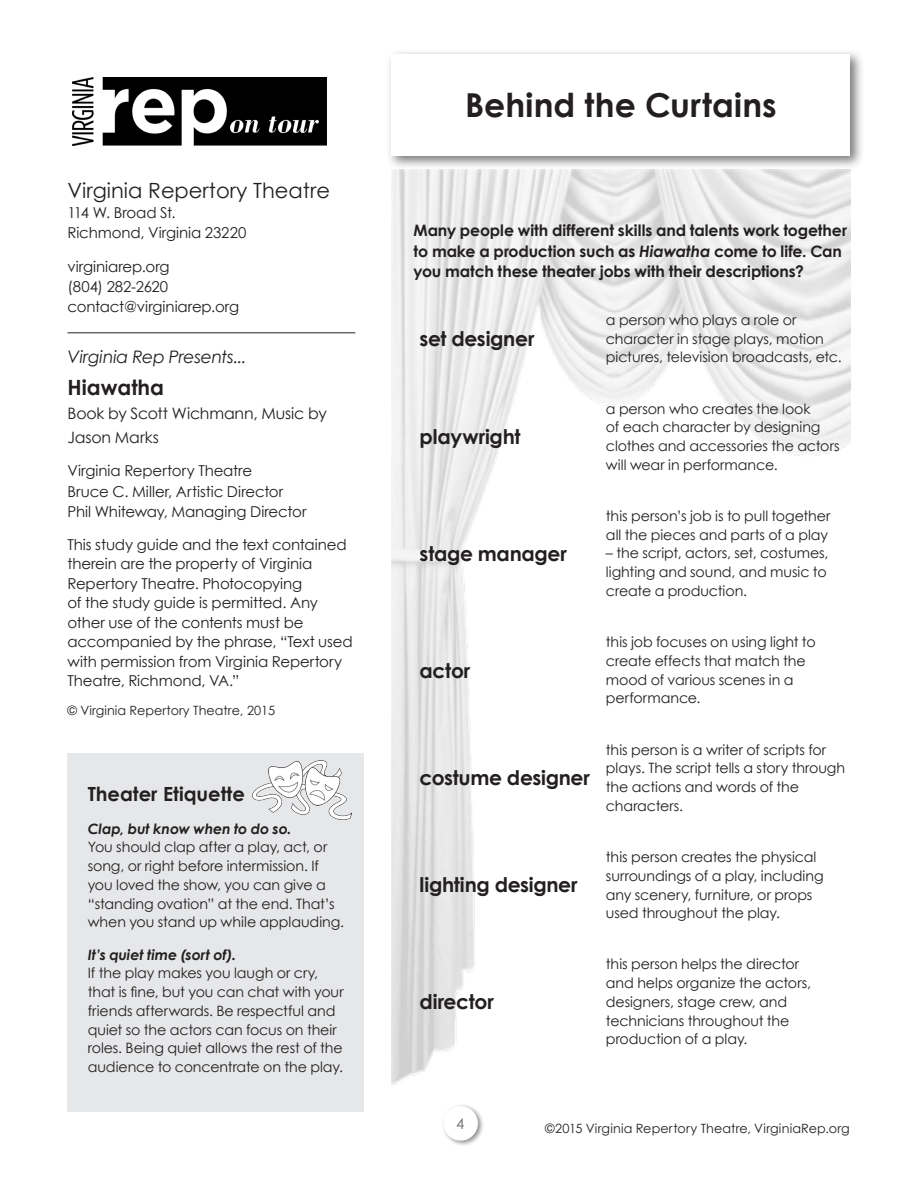
<style>
.page{position:relative;width:918px;height:1188px;background:#fff}
.page>*{position:absolute;margin:0;border:0;box-sizing:border-box;transform-origin:0 0}
.Headline{font:700 33px "Century Gothic";letter-spacing:.005em;color:#231f20}
.Text__Subhead{font:21px "Century Gothic";color:#231f20}
.Text__Subhead-2{font:700 21px "Century Gothic";color:#231f20}
.Text__Basic_13_5pt{font:700 20.25px "Century Gothic";letter-spacing:-.015em;color:#231f20}
.Text__Subhead-3{font:700 19.5px "Century Gothic";color:#231f20}
.Text__Basic_11_5pt{font:italic 17.25px "Century Gothic";letter-spacing:-.015em;color:#231f20}
.Text__Basic_10_5pt{font:700 15.75px/20.2px "Century Gothic";letter-spacing:-.01em;color:#231f20}
.Text__Basic_10_5pt-2{font:15.75px/24px "Century Gothic";letter-spacing:-.01em;color:#231f20}
.Text__Basic_10_5pt-3{font:15px/19.5px "Century Gothic";letter-spacing:-.01em;color:#231f20}
.t1{font:15px "Century Gothic";color:#6c6d70}
.Text__Basic_9_5pt{font:14.25px/18.8px "Century Gothic";letter-spacing:-.005em;color:#231f20}
.t2{font:12.75px "Century Gothic";color:#231f20}
.s1{font-weight:700;font-style:italic}
.s2{font-style:italic}
</style>
<div class="page">
<div style="left:441px;top:1104px;width:43px;height:43px;background:#231f20;opacity:.5"></div>
<div style="left:443px;top:1106px;width:35px;height:35px;background:#fff;border-radius:50%"></div>
<div style="left:68px;top:753px;width:296px;height:359px;background:#e6e7e9"></div>
<div style="left:386px;top:48px;width:479px;height:121px;background:#231f20;opacity:.6"></div>
<div style="left:392px;top:54px;width:458px;height:102px;background:#fff"></div>
<img style="left:392px;top:169px;width:458px;height:916px">
<img style="left:252px;top:760px;width:100px;height:59px">
<img style="left:73px;top:78px;width:253px;height:67px">
<hr style="left:68px;top:333px;width:287px;height:1px;background:#231f20">
<p class="Text__Subhead" style="left:68px;top:175px;width:264px">Virginia Repertory Theatre</p>
<p class="Text__Basic_10_5pt-3" style="left:68px;top:202px;width:180px;line-height:20.2px">114 W. Broad St.<br>Richmond, Virginia 23220</p>
<p class="Text__Basic_10_5pt-3" style="left:68px;top:256px;width:173px;line-height:20.2px">virginiarep.org<br>(804) 282-2620 contact@virginiarep.org</p>
<p class="Text__Basic_11_5pt" style="left:68px;top:344px;width:181px">Virginia Rep Presents...</p>
<p class="Text__Subhead-2" style="left:68px;top:371px;width:98px">Hiawatha</p>
<p class="Text__Basic_10_5pt-2" style="left:68px;top:401px;width:261px">Book by Scott Wichmann, Music by<br>Jason Marks</p>
<p class="Text__Basic_10_5pt-3" style="left:68px;top:461px;width:241px;line-height:20.2px">Virginia Repertory Theatre<br>Bruce C. Miller, Artistic Director<br>Phil Whiteway, Managing Director</p>
<p class="Text__Basic_10_5pt-3" style="left:68px;top:534px;width:287px">This study guide and the text contained therein are the property of Virginia Repertory Theatre. Photocopying<br>of the study guide is permitted. Any other use of the contents must be accompanied by the phrase, “Text used with permission from Virginia Repertory Theatre, Richmond, VA.”</p>
<p class="t2" style="left:68px;top:702px;width:209px">© Virginia Repertory Theatre, 2015</p>
<p class="Text__Subhead-3" style="left:88px;top:779px;width:159px">Theater Etiquette</p>
<p class="Text__Basic_9_5pt" style="left:88px;top:819px;width:258px"><span class="s1">Clap, but know when to do so.<br></span>You should clap after a play, act, or song, or right before intermission. If you loved the show, you can give a “standing ovation” at the end. That’s when you stand up while applauding.</p>
<p class="Text__Basic_9_5pt" style="left:88px;top:945px;width:257px"><span class="s1">It’s quiet time (sort of).<br></span>If the play makes you laugh or cry, that is fine, but you can chat with your friends afterwards. Be respectful and quiet so the actors can focus on their roles. Being quiet allows the rest of the audience to concentrate on the play.</p>
<p class="Headline" style="left:465px;top:80px;width:313px">Behind the Curtains</p>
<p class="Text__Basic_10_5pt" style="left:414px;top:220px;width:435px">Many people with different skills and talents work together to make a production such as <span class="s2">Hiawatha</span> come to life. Can you match these theater jobs with their descriptions?</p>
<p class="Text__Basic_13_5pt" style="left:420px;top:323px;width:116px">set designer</p>
<p class="Text__Basic_13_5pt" style="left:420px;top:421px;width:102px">playwright</p>
<p class="Text__Basic_13_5pt" style="left:420px;top:538px;width:149px">stage manager</p>
<p class="Text__Basic_13_5pt" style="left:420px;top:655px;width:52px">actor</p>
<p class="Text__Basic_13_5pt" style="left:420px;top:762px;width:172px">costume designer</p>
<p class="Text__Basic_9_5pt" style="left:606px;top:310px;width:237px">a person who plays a role or character in stage plays, motion pictures, television broadcasts, etc.</p>
<p class="Text__Basic_9_5pt" style="left:606px;top:399px;width:235px">a person who creates the look<br>of each character by designing clothes and accessories the actors will wear in performance.</p>
<p class="Text__Basic_9_5pt" style="left:606px;top:506px;width:226px">this person’s job is to pull together all the pieces and parts of a play</p>
<p class="Text__Basic_9_5pt" style="left:606px;top:544px;width:224px">– the script, actors, set, costumes, lighting and sound, and music to create a production.</p>
<p class="Text__Basic_9_5pt" style="left:606px;top:632px;width:211px">this job focuses on using light to create effects that match the mood of various scenes in a performance.</p>
<p class="Text__Basic_9_5pt" style="left:606px;top:740px;width:241px">this person is a writer of scripts for plays. The script tells a story through the actions and words of the characters.</p>
<p class="Text__Basic_13_5pt" style="left:420px;top:870px;width:160px">lighting designer</p>
<p class="Text__Basic_13_5pt" style="left:420px;top:986px;width:76px">director</p>
<p class="Text__Basic_9_5pt" style="left:606px;top:847px;width:219px">this person creates the physical surroundings of a play, including any scenery, furniture, or props used throughout the play.</p>
<p class="Text__Basic_9_5pt" style="left:606px;top:955px;width:207px">this person helps the director and helps organize the actors, designers, stage crew, and technicians throughout the production of a play.</p>
<p class="t1" style="left:456px;top:1113px;width:10px">4</p>
<p class="t2" style="left:545px;top:1119px;width:306px">©2015 Virginia Repertory Theatre, VirginiaRep.org</p>
</div>
